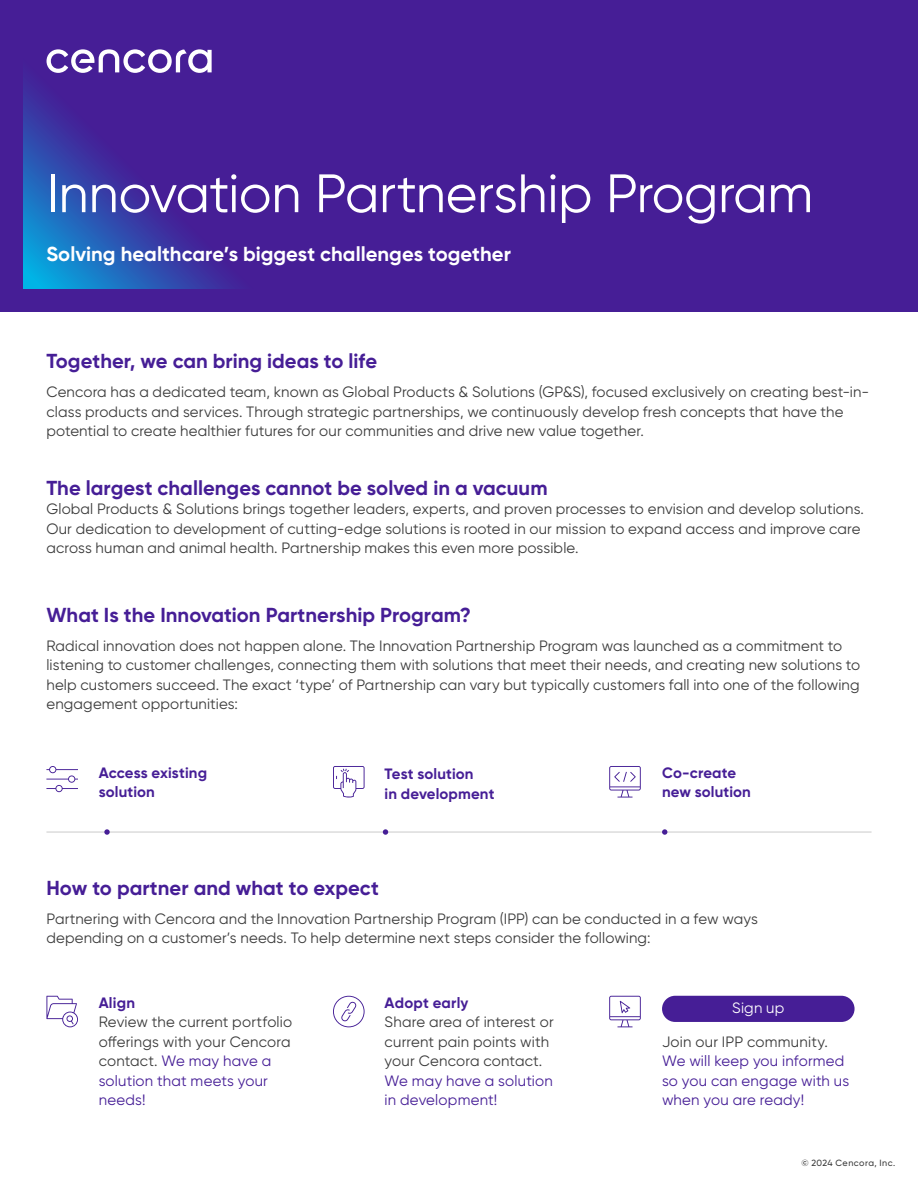
<style>
.page{position:relative;width:918px;height:1188px;background:#fff}
.page>*{position:absolute;margin:0;border:0;box-sizing:border-box;transform-origin:0 0}
.t1{font:54px "Cencora Gilroy Regular";letter-spacing:-.005em;color:#fff}
.t2{font:20.25px "Cencora Gilroy Bold";color:#461e96}
.t3{font:20.25px "Cencora Gilroy Bold";letter-spacing:.005em;color:#fff}
.t4{font:15px/19.5px "Cencora Gilroy Regular";letter-spacing:.01em;color:#3b3b3b}
.t5{font:15px/19.5px "Cencora Gilroy Regular";letter-spacing:.015em;color:#461e96}
.t6{font:15px/19.5px "Cencora Gilroy Bold";letter-spacing:.01em;color:#461e96}
.t7{font:15px "Cencora Gilroy Regular";letter-spacing:.015em;color:#fff}
.t8{font:9px "Cencora Gilroy Medium";letter-spacing:.05em;color:#3b3b3b}
.s1{color:#461e96}
</style>
<div class="page">
<div style="left:0;top:0;width:918px;height:311px;background:#461e96"></div>
<svg style="left:23px;top:58px;width:210px;height:231px"></svg>
<svg style="left:47px;top:49px;width:165px;height:24px"></svg>
<svg style="left:46px;top:766px;width:32px;height:26px"></svg>
<svg style="left:333px;top:766px;width:32px;height:32px"></svg>
<svg style="left:609px;top:766px;width:32px;height:32px"></svg>
<hr style="left:46px;top:832px;width:826px;height:1px;background:#cacaca">
<svg style="left:104px;top:829px;width:6px;height:6px"></svg>
<svg style="left:383px;top:829px;width:5px;height:6px"></svg>
<svg style="left:662px;top:829px;width:5px;height:6px"></svg>
<svg style="left:609px;top:996px;width:32px;height:31px"></svg>
<svg style="left:333px;top:996px;width:32px;height:31px"></svg>
<svg style="left:46px;top:996px;width:32px;height:31px"></svg>
<div style="left:662px;top:996px;width:193px;height:26px;background:#461e96;border-radius:13px"></div>
<h1 class="t1" style="left:46px;top:160px;width:768px">Innovation Partnership Program</h1>
<h2 class="t3" style="left:46px;top:241px;width:466px">Solving healthcare’s biggest challenges together</h2>
<h2 class="t2" style="left:46px;top:348px;width:332px">Together, we can bring ideas to life</h2>
<p class="t4" style="left:46px;top:382px;width:824px">Cencora has a dedicated team, known as Global Products &amp; Solutions (GP&amp;S), focused exclusively on creating best-in&shy;class products and services. Through strategic partnerships, we continuously develop fresh concepts that have the potential to create healthier futures for our communities and drive new value together.</p>
<h2 class="t2" style="left:46px;top:475px;width:503px">The largest challenges cannot be solved in a vacuum</h2>
<p class="t4" style="left:46px;top:499px;width:819px">Global Products &amp; Solutions brings together leaders, experts, and proven processes to envision and develop solutions.<br>Our dedication to development of cutting-edge solutions is rooted in our mission to expand access and improve care across human and animal health. Partnership makes this even more possible.</p>
<h2 class="t2" style="left:46px;top:602px;width:426px">What Is the Innovation Partnership Program?</h2>
<p class="t4" style="left:46px;top:636px;width:815px">Radical innovation does not happen alone. The Innovation Partnership Program was launched as a commitment to listening to customer challenges, connecting them with solutions that meet their needs, and creating new solutions to help customers succeed. The exact ‘type’ of Partnership can vary but typically customers fall into one of the following engagement opportunities:</p>
<p class="t6" style="left:99px;top:763px;width:110px">Access existing solution</p>
<p class="t6" style="left:385px;top:764px;width:111px">Test solution<br>in development</p>
<p class="t6" style="left:662px;top:763px;width:90px">Co-create new solution</p>
<h2 class="t2" style="left:46px;top:875px;width:334px">How to partner and what to expect</h2>
<p class="t4" style="left:46px;top:909px;width:713px">Partnering with Cencora and the Innovation Partnership Program (IPP) can be conducted in a few ways depending on a customer’s needs. To help determine next steps consider the following:</p>
<p class="t6" style="left:99px;top:993px;width:38px">Align</p>
<p class="t4" style="left:99px;top:1012px;width:195px">Review the current portfolio offerings with your Cencora contact. <span class="s1">We may have a solution that meets your needs!</span></p>
<p class="t6" style="left:385px;top:993px;width:85px">Adopt early</p>
<p class="t4" style="left:385px;top:1012px;width:171px">Share area of interest or current pain points with your Cencora contact.</p>
<p class="t5" style="left:385px;top:1071px;width:170px">We may have a solution in development!</p>
<p class="t7" style="left:732px;top:998px;width:54px">Sign up</p>
<p class="t4" style="left:662px;top:1032px;width:167px">Join our IPP community.</p>
<p class="t5" style="left:662px;top:1051px;width:189px">We will keep you informed so you can engage with us when you are ready!</p>
<p class="t8" style="left:802px;top:1157px;width:95px">© 2024 Cencora, Inc.</p>
</div>
